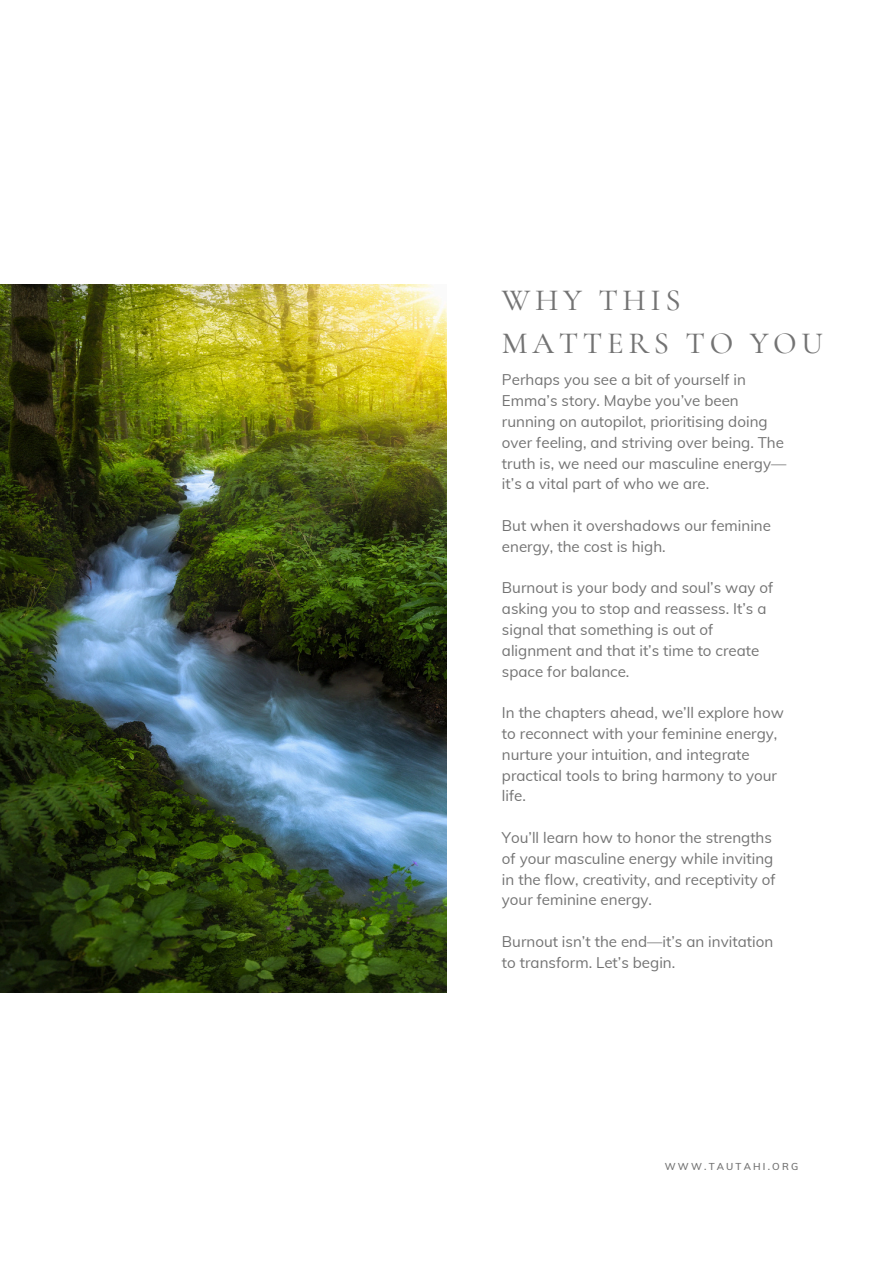
<style>
.page{position:relative;width:894px;height:1264px;background:#fff}
.page>*{position:absolute;margin:0;border:0;box-sizing:border-box;transform-origin:0 0}
.t1{font:500 30.75px/42.5px "Cormorant Garamond";letter-spacing:.15em;color:#737373}
.t2{font:15.15px/20.9px "Muli";color:#737373}
.t3{font:600 9.75px "Muli";letter-spacing:.22em;color:#737373}
</style>
<div class="page">
<img style="left:0;top:284px;width:447px;height:708px">
<p class="t1" style="left:502px;top:279px;width:322px">WHY THIS<br>MATTERS TO YOU</p>
<h1 class="t2" style="left:502px;top:369px;width:286px">Perhaps you see a bit of yourself in Emma’s story. Maybe you’ve been running on autopilot, prioritising doing over feeling, and striving over being. The truth is, we need our masculine energy— it’s a vital part of who we are.</h1>
<h2 class="t2" style="left:502px;top:515px;width:270px">But when it overshadows our feminine energy, the cost is high.</h2>
<h2 class="t2" style="left:502px;top:577px;width:273px">Burnout is your body and soul’s way of asking you to stop and reassess. It’s a signal that something is out of alignment and that it’s time to create space for balance.</h2>
<h2 class="t2" style="left:502px;top:702px;width:283px">In the chapters ahead, we’ll explore how to reconnect with your feminine energy, nurture your intuition, and integrate practical tools to bring harmony to your life.</h2>
<h2 class="t2" style="left:502px;top:826px;width:275px">You’ll learn how to honor the strengths of your masculine energy while inviting in the flow, creativity, and receptivity of your feminine energy.</h2>
<h2 class="t2" style="left:502px;top:930px;width:273px">Burnout isn’t the end—it’s an invitation to transform. Let’s begin.</h2>
<h2 class="t3" style="left:664px;top:1160px;width:135px">WWW.TAUTAHI.ORG</h2>
</div>
